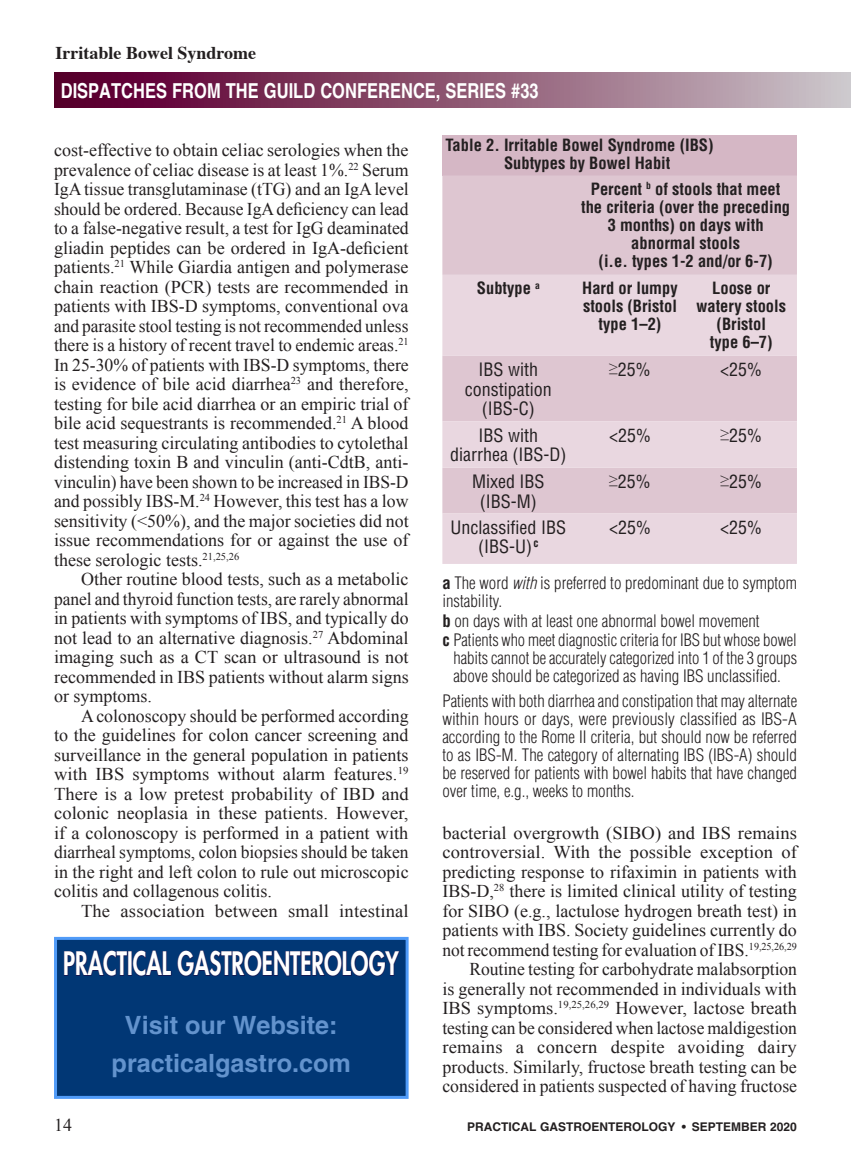
<style>
.page{position:relative;width:851px;height:1161px;background:#fff}
.page>*{position:absolute;margin:0;border:0;box-sizing:border-box;transform-origin:0 0}
.t1{font:800 31.5px "Futura";color:#fff;scale:.72 1}
.t2{font:700 25.2px/37.8px "Helvetica";color:#6393cd;text-align:center}
.t3{font:700 20.7px "Helvetica";color:#fff;scale:.8 1}
.t4{font:18px/19.5px "Times New Roman";color:#231f20;text-align:justify}
.t5{font:condensed 18px/19.5px "Helvetica";color:#231f20;text-align:center}
.t6{font:700 18px "Times";color:#231f20}
.t7{font:300 condensed 16.8px/18px "Helvetica LT Std";color:#231f20}
.t8{font:700 condensed 16.5px/18px "Helvetica";color:#231f20;text-align:center}
.t9{font:700 12px "Helvetica";color:#231f20}
.s1{font-family:"Helvetica";font-weight:700}
.s2{font-style:italic}
</style>
<div class="page">
<div style="left:54px;top:73px;width:796px;height:35px;background:linear-gradient(to right,#540024,#cac1c6)"></div>
<div style="left:54px;top:937px;width:354px;height:162px;background:#013775;border:3px solid #509bf8"></div>
<svg style="left:64px;top:950px;width:107px;height:27px"></svg>
<svg style="left:177px;top:950px;width:223px;height:27px"></svg>
<div style="left:442px;top:135px;width:354px;height:41px;background:#d5b7c5"></div>
<div style="left:442px;top:176px;width:354px;height:99px;background:#dec6d1"></div>
<svg style="left:442px;top:275px;width:354px;height:289px;background:#e4d0da"></svg>
<p class="t6" style="left:56px;top:35px;width:202px">Irritable Bowel Syndrome</p>
<p class="t3" style="left:61px;top:78px;width:599px">DISPATCHES FROM THE GUILD CONFERENCE, SERIES #33</p>
<p class="t4" style="left:54px;top:140px;width:356px">cost-effective to obtain celiac serologies when the prevalence of celiac disease is at least 1%.<sup>22</sup> Serum IgA tissue transglutaminase (tTG) and an IgA level should be ordered. Because IgA deficiency can lead to a false-negative result, a test for IgG deaminated gliadin peptides can be ordered in IgA-deficient patients.<sup>21</sup> While Giardia antigen and polymerase chain reaction (PCR) tests are recommended in patients with IBS-D symptoms, conventional ova and parasite stool testing is not recommended unless there is a history of recent travel to endemic areas.<sup>21<br></sup>In 25-30% of patients with IBS-D symptoms, there is evidence of bile acid diarrhea<sup>23</sup> and therefore, testing for bile acid diarrhea or an empiric trial of bile acid sequestrants is recommended.<sup>21</sup> A blood test measuring circulating antibodies to cytolethal distending toxin B and vinculin (anti-CdtB, anti&shy;vinculin) have been shown to be increased in IBS-D and possibly IBS-M.<sup>24</sup> However, this test has a low sensitivity (&lt;50%), and the major societies did not issue recommendations for or against the use of these serologic tests.<sup>21,25,26</sup></p>
<p class="t4" style="left:54px;top:569px;width:356px;text-indent:27px">Other routine blood tests, such as a metabolic panel and thyroid function tests, are rarely abnormal in patients with symptoms of IBS, and typically do not lead to an alternative diagnosis.<sup>27</sup> Abdominal imaging such as a CT scan or ultrasound is not recommended in IBS patients without alarm signs or symptoms.</p>
<p class="t4" style="left:54px;top:705px;width:356px;text-indent:27px">A colonoscopy should be performed according to the guidelines for colon cancer screening and surveillance in the general population in patients with IBS symptoms without alarm features.<sup>19<br></sup>There is a low pretest probability of IBD and colonic neoplasia in these patients. However, if a colonoscopy is performed in a patient with diarrheal symptoms, colon biopsies should be taken in the right and left colon to rule out microscopic colitis and collagenous colitis.</p>
<p class="t4" style="left:81px;top:900px;width:329px">The association between small intestinal</p>
<h1 class="t1" style="left:63px;top:944px;width:467px">PRACTICAL GASTROENTEROLOGY</h1>
<h2 class="t2" style="left:112px;top:1006px;width:241px">Visit our Website: practicalgastro.com</h2>
<p class="t8" style="left:504px;top:136px;width:211px;text-align:left;text-indent:-58px">Table 2. Irritable Bowel Syndrome (IBS)<br>Subtypes by Bowel Habit</p>
<p class="t8" style="left:581px;top:180px;width:210px">Percent <sup>b</sup> of stools that meet the criteria (over the preceding<br>3 months) on days with abnormal stools<br>(i.e. types 1-2 and/or 6-7)</p>
<p class="t8" style="left:477px;top:279px;width:64px">Subtype <sup>a</sup></p>
<p class="t8" style="left:582px;top:279px;width:97px">Hard or lumpy stools (Bristol type 1–2)</p>
<p class="t8" style="left:696px;top:279px;width:91px">Loose or watery stools (Bristol<br>type 6–7)</p>
<p class="t5" style="left:465px;top:360px;width:88px">IBS with constipation (IBS-C)</p>
<p class="t5" style="left:609px;top:360px;width:43px"><sup>≥</sup>25%</p>
<p class="t5" style="left:720px;top:360px;width:43px">&lt;25%</p>
<p class="t5" style="left:450px;top:425px;width:118px">IBS with diarrhea (IBS-D)</p>
<p class="t5" style="left:609px;top:425px;width:43px">&lt;25%</p>
<p class="t5" style="left:720px;top:425px;width:43px"><sup>≥</sup>25%</p>
<p class="t5" style="left:472px;top:472px;width:74px">Mixed IBS (IBS-M)</p>
<p class="t5" style="left:609px;top:472px;width:43px"><sup>≥</sup>25%</p>
<p class="t5" style="left:720px;top:472px;width:43px"><sup>≥</sup>25%</p>
<p class="t5" style="left:450px;top:518px;width:117px">Unclassified IBS (IBS-U)<sup>c</sup></p>
<p class="t5" style="left:609px;top:518px;width:43px">&lt;25%</p>
<p class="t5" style="left:720px;top:518px;width:43px">&lt;25%</p>
<p class="t7" style="left:442px;top:574px;width:356px"><span class="s1">a</span> The word <span class="s2">with</span> is preferred to predominant due to symptom instability.</p>
<p class="t7" style="left:442px;top:611px;width:356px;line-height:19.5px"><span class="s1">b</span> on days with at least one abnormal bowel movement<br><span class="s1">c</span> Patients who meet diagnostic criteria for IBS but whose bowel</p>
<p class="t7" style="left:453px;top:649px;width:345px">habits cannot be accurately categorized into 1 of the 3 groups above should be categorized as having IBS unclassified.</p>
<p class="t7" style="left:442px;top:692px;width:356px;text-align:justify">Patients with both diarrhea and constipation that may alternate within hours or days, were previously classified as IBS-A according to the Rome II criteria, but should now be referred to as IBS-M. The category of alternating IBS (IBS-A) should be reserved for patients with bowel habits that have changed over time, e.g., weeks to months.</p>
<p class="t4" style="left:442px;top:822px;width:356px;text-align:right">bacterial overgrowth (SIBO) and IBS remains controversial. With the possible exception of predicting response to rifaximin in patients with IBS-D,<sup>28</sup> there is limited clinical utility of testing for SIBO (e.g., lactulose hydrogen breath test) in patients with IBS. Society guidelines currently do not recommend testing for evaluation of IBS.<sup>19,25,26,29<br></sup>Routine testing for carbohydrate malabsorption<br>is generally not recommended in individuals with IBS symptoms.<sup>19,25,26,29</sup> However, lactose breath testing can be considered when lactose maldigestion remains a concern despite avoiding dairy products. Similarly, fructose breath testing can be considered in patients suspected of having fructose</p>
<p class="t4" style="left:54px;top:1115px;width:19px">14</p>
<p class="t9" style="left:467px;top:1119px;width:331px">PRACTICAL GASTROENTEROLOGY • SEPTEMBER 2020</p>
</div>
